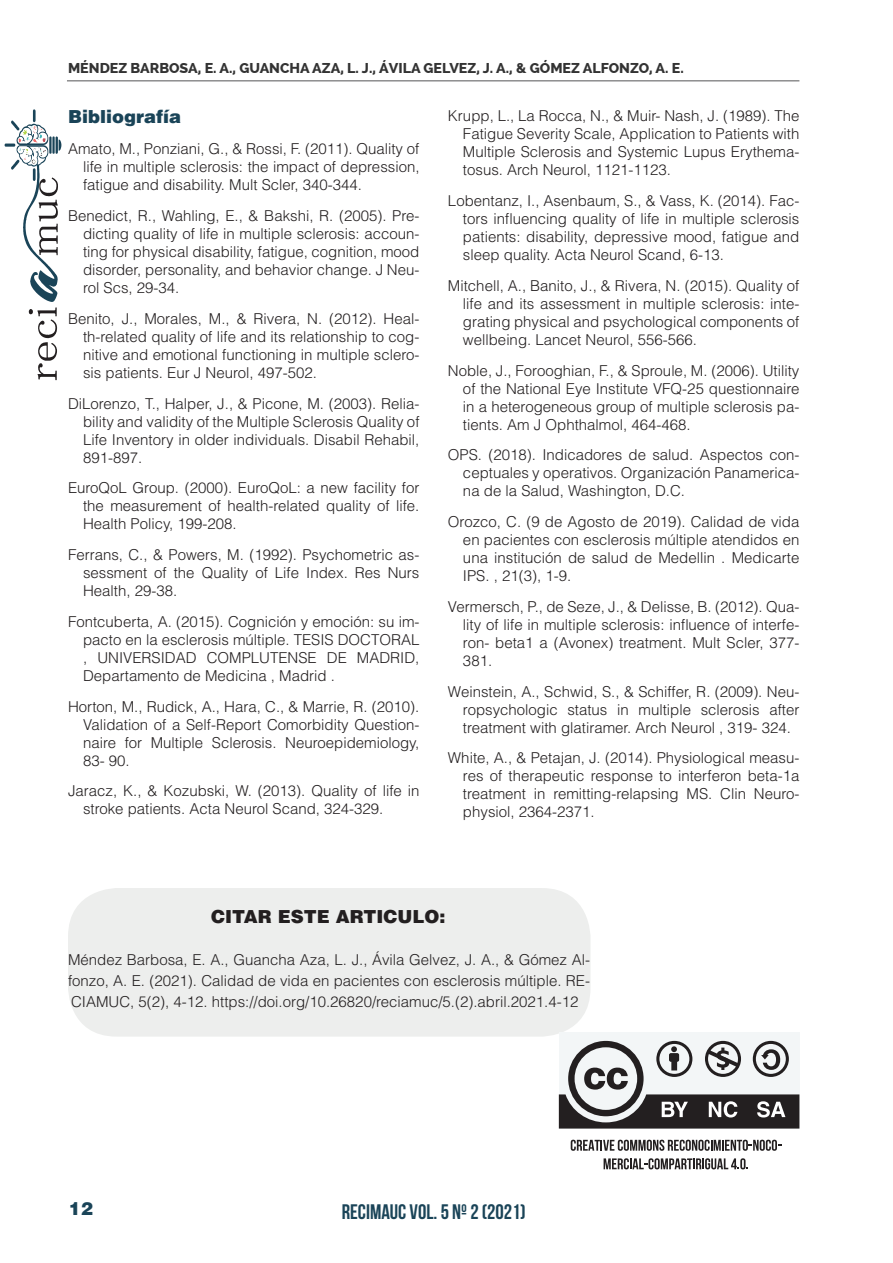
<style>
.page{position:relative;width:893px;height:1263px;background:#fff}
.page>*{position:absolute;margin:0;border:0;box-sizing:border-box;transform-origin:0 0}
.t1{font:21px "Bebas Neue";color:#1a4458}
.t2{font:900 18px "Helvetica LT Std";color:#231f20}
.t3{font:900 18px "Helvetica LT Std";color:#1a4458}
.t4{font:300 15px/18px "Helvetica LT Std";color:#231f20;text-align:justify}
.t5{font:800 14.25px "Raleway";color:#333}
</style>
<div class="page">
<hr style="left:67px;top:80px;width:732px;height:1px;background:#545557">
<svg style="left:5px;top:109px;width:57px;height:271px"></svg>
<div style="left:68px;top:888px;width:522px;height:148px;background:#edeeed;border-radius:49px"></div>
<svg style="left:571px;top:1140px;width:210px;height:11px"></svg>
<svg style="left:604px;top:1158px;width:144px;height:11px"></svg>
<div style="left:559px;top:1032px;width:240px;height:96px;background:#f3f6f7"></div>
<svg style="left:559px;top:1041px;width:240px;height:87px"></svg>
<p class="t5" style="left:68px;top:60px;width:617px">MÉNDEZ BARBOSA, E. A., GUANCHA AZA, L. J., ÁVILA GELVEZ, J. A., &amp; GÓMEZ ALFONZO, A. E.</p>
<p class="t3" style="left:68px;top:105px;width:115px">Bibliografía</p>
<p class="t4" style="left:83px;top:140px;width:338px;text-indent:-15px">Amato, M., Ponziani, G., &amp; Rossi, F. (2011). Quality of life in multiple sclerosis: the impact of depression, fatigue and disability. Mult Scler, 340-344.</p>
<p class="t4" style="left:83px;top:207px;width:338px;text-indent:-15px">Benedict, R., Wahling, E., &amp; Bakshi, R. (2005). Pre&shy;dicting quality of life in multiple sclerosis: accoun&shy;ting for physical disability, fatigue, cognition, mood disorder, personality, and behavior change. J Neu&shy;rol Scs, 29-34.</p>
<p class="t4" style="left:83px;top:309px;width:338px;text-indent:-15px">Benito, J., Morales, M., &amp; Rivera, N. (2012). Heal&shy;th-related quality of life and its relationship to cog&shy;nitive and emotional functioning in multiple sclero&shy;sis patients. Eur J Neurol, 497-502.</p>
<p class="t4" style="left:83px;top:394px;width:338px;text-indent:-15px">DiLorenzo, T., Halper, J., &amp; Picone, M. (2003). Relia&shy;bility and validity of the Multiple Sclerosis Quality of Life Inventory in older individuals. Disabil Rehabil, 891-897.</p>
<p class="t4" style="left:83px;top:479px;width:338px;text-indent:-15px">EuroQoL Group. (2000). EuroQoL: a new facility for the measurement of health-related quality of life.<br>Health Policy, 199-208.</p>
<p class="t4" style="left:83px;top:546px;width:338px;text-indent:-15px">Ferrans, C., &amp; Powers, M. (1992). Psychometric as&shy;sessment of the Quality of Life Index. Res Nurs Health, 29-38.</p>
<p class="t4" style="left:83px;top:612px;width:338px;text-indent:-15px">Fontcuberta, A. (2015). Cognición y emoción: su im&shy;pacto en la esclerosis múltiple. TESIS DOCTORAL , UNIVERSIDAD COMPLUTENSE DE MADRID, Departamento de Medicina , Madrid .</p>
<p class="t4" style="left:83px;top:697px;width:338px;text-indent:-15px">Horton, M., Rudick, A., Hara, C., &amp; Marrie, R. (2010).<br>Validation of a Self-Report Comorbidity Question&shy;naire for Multiple Sclerosis. Neuroepidemiology, 83- 90.</p>
<p class="t4" style="left:83px;top:782px;width:338px;text-indent:-15px">Jaracz, K., &amp; Kozubski, W. (2013). Quality of life in stroke patients. Acta Neurol Scand, 324-329.</p>
<p class="t4" style="left:463px;top:107px;width:338px;text-indent:-15px">Krupp, L., La Rocca, N., &amp; Muir- Nash, J. (1989). The Fatigue Severity Scale, Application to Patients with Multiple Sclerosis and Systemic Lupus Erythema&shy;tosus. Arch Neurol, 1121-1123.</p>
<p class="t4" style="left:463px;top:192px;width:338px;text-indent:-15px">Lobentanz, I., Asenbaum, S., &amp; Vass, K. (2014). Fac&shy;tors influencing quality of life in multiple sclerosis patients: disability, depressive mood, fatigue and sleep quality. Acta Neurol Scand, 6-13.</p>
<p class="t4" style="left:463px;top:276px;width:338px;text-indent:-15px">Mitchell, A., Banito, J., &amp; Rivera, N. (2015). Quality of life and its assessment in multiple sclerosis: inte&shy;grating physical and psychological components of wellbeing. Lancet Neurol, 556-566.</p>
<p class="t4" style="left:463px;top:361px;width:338px;text-indent:-15px">Noble, J., Forooghian, F., &amp; Sproule, M. (2006). Utility of the National Eye Institute VFQ-25 questionnaire in a heterogeneous group of multiple sclerosis pa&shy;tients. Am J Ophthalmol, 464-468.</p>
<p class="t4" style="left:463px;top:446px;width:338px;text-indent:-15px">OPS. (2018). Indicadores de salud. Aspectos con&shy;ceptuales y operativos. Organización Panamerica&shy;na de la Salud, Washington, D.C.</p>
<p class="t4" style="left:463px;top:513px;width:338px;text-indent:-15px">Orozco, C. (9 de Agosto de 2019). Calidad de vida en pacientes con esclerosis múltiple atendidos en una institución de salud de Medellin . Medicarte IPS. , 21(3), 1-9.</p>
<p class="t4" style="left:463px;top:597px;width:338px;text-indent:-15px">Vermersch, P., de Seze, J., &amp; Delisse, B. (2012). Qua&shy;lity of life in multiple sclerosis: influence of interfe&shy;ron- beta1 a (Avonex) treatment. Mult Scler, 377- 381.</p>
<p class="t4" style="left:463px;top:682px;width:338px;text-indent:-15px">Weinstein, A., Schwid, S., &amp; Schiffer, R. (2009). Neu&shy;ropsychologic status in multiple sclerosis after treatment with glatiramer. Arch Neurol , 319- 324.</p>
<p class="t4" style="left:463px;top:749px;width:338px;text-indent:-15px">White, A., &amp; Petajan, J. (2014). Physiological measu&shy;res of therapeutic response to interferon beta-1a treatment in remitting-relapsing MS. Clin Neuro&shy;physiol, 2364-2371.</p>
<p class="t2" style="left:211px;top:904px;width:236px">CITAR ESTE ARTICULO:</p>
<p class="t4" style="left:68px;top:949px;width:524px;line-height:21px">Méndez Barbosa, E. A., Guancha Aza, L. J., Ávila Gelvez, J. A., &amp; Gómez Al&shy;fonzo, A. E. (2021). Calidad de vida en pacientes con esclerosis múltiple. RE-CIAMUC, 5(2), 4-12. https://doi.org/10.26820/reciamuc/5.(2).abril.2021.4-12</p>
<p class="t3" style="left:69px;top:1197px;width:26px">12</p>
<h1 class="t1" style="left:342px;top:1200px;width:185px">RECIMAUC VOL. 5 Nº 2 (2021)</h1>
</div>
